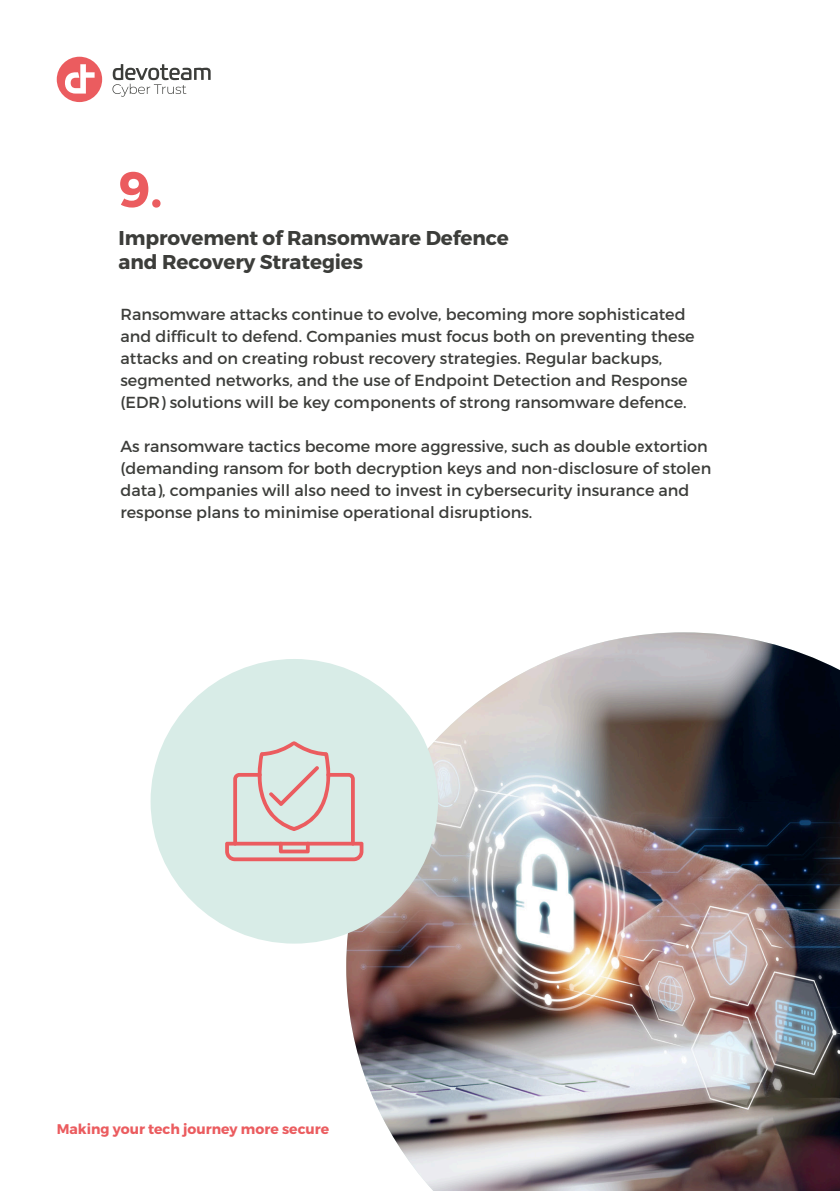
<style>
.page{position:relative;width:840px;height:1191px;background:#fff}
.page>*{position:absolute;margin:0;border:0;box-sizing:border-box;transform-origin:0 0}
.t1{font:700 50px "Montserrat";color:#eb5c5f}
.t2{font:700 20px/24px "Montserrat";letter-spacing:-.005em;color:#3c3d3a}
.t3{font:16px/22px "Montserrat";color:#3c3d3a}
.t4{font:700 14px "Montserrat";color:#eb5c5f}
</style>
<div class="page">
<div style="left:57px;top:57px;width:45px;height:45px;background:#eb5c5f;border-radius:50%"></div>
<svg style="left:112px;top:64px;width:98px;height:33px"></svg>
<svg style="left:65px;top:64px;width:29px;height:30px"></svg>
<img style="left:346px;top:632px;width:493px;height:559px">
<div style="left:150px;top:659px;width:288px;height:284px;background:#d8ece7;border-radius:50%"></div>
<svg style="left:225px;top:741px;width:138px;height:120px"></svg>
<h1 class="t1" style="left:119px;top:158px;width:45px">9.</h1>
<p class="t2" style="left:119px;top:226px;width:391px">Improvement of Ransomware Defence and Recovery Strategies</p>
<p class="t3" style="left:120px;top:303px;width:575px">Ransomware attacks continue to evolve, becoming more sophisticated and difficult to defend. Companies must focus both on preventing these attacks and on creating robust recovery strategies. Regular backups, segmented networks, and the use of Endpoint Detection and Response (EDR) solutions will be key components of strong ransomware defence.</p>
<p class="t3" style="left:120px;top:435px;width:592px">As ransomware tactics become more aggressive, such as double extortion (demanding ransom for both decryption keys and non-disclosure of stolen data), companies will also need to invest in cybersecurity insurance and response plans to minimise operational disruptions.</p>
<p class="t4" style="left:57px;top:1120px;width:274px">Making your tech journey more secure</p>
</div>
